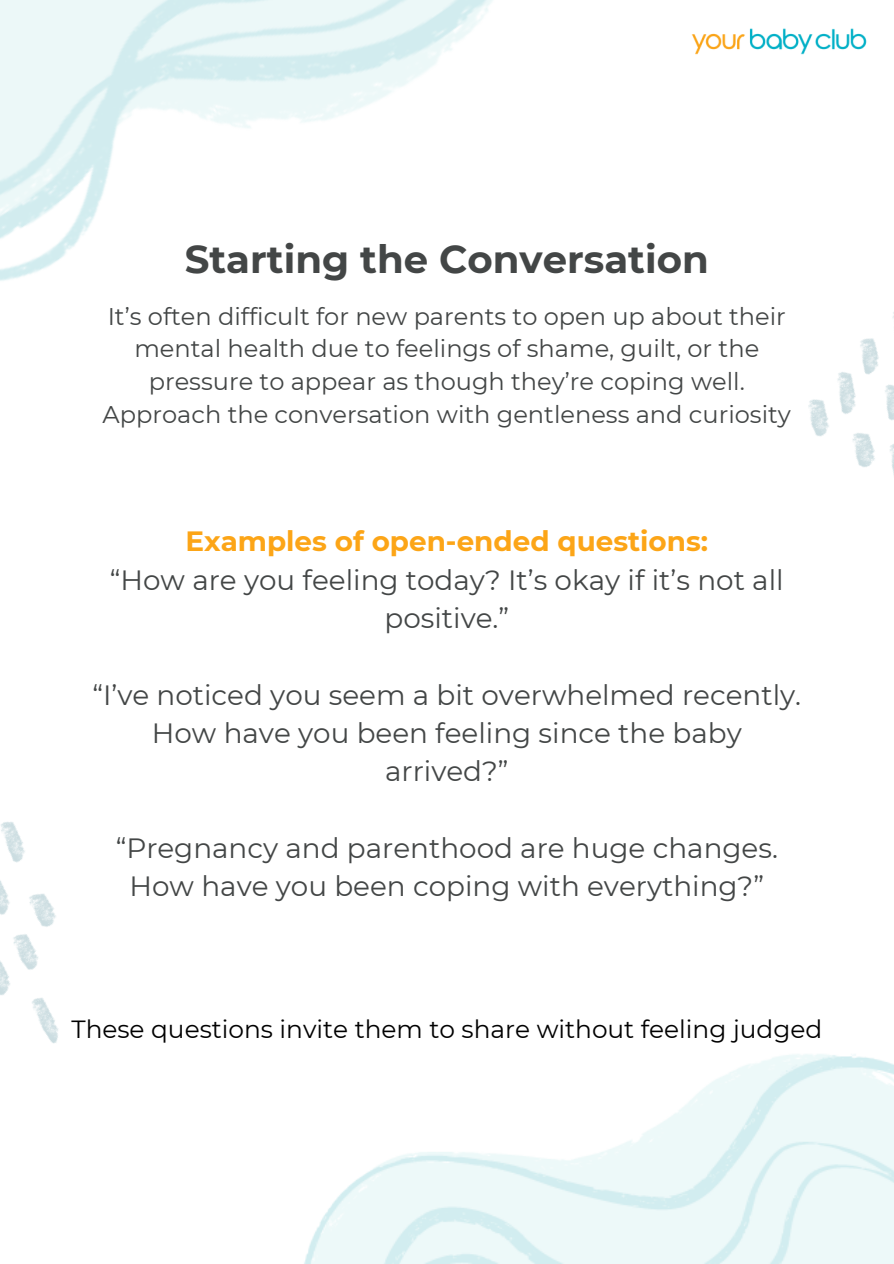
<style>
.page{position:relative;width:894px;height:1264px;background:#fff}
.page>*{position:absolute;margin:0;border:0;box-sizing:border-box;transform-origin:0 0}
.t1{font:700 38.7px "Montserrat";color:#434646}
.t2{font:27.75px/38.2px "Montserrat";color:#434646;text-align:center}
.t3{font:24.75px "Montserrat";color:#000}
.t4{font:24px/32.7px "Montserrat";color:#434646;text-align:center}
.s1{font-weight:700;color:#fca517}
</style>
<div class="page">
<img style="left:304px;top:1054px;width:589px;height:209px">
<img style="left:0;top:0;width:493px;height:281px">
<img style="left:0;top:822px;width:58px;height:222px">
<img style="left:808px;top:317px;width:85px;height:153px">
<img style="left:691px;top:28px;width:176px;height:27px">
<p class="t1" style="left:185px;top:236px;width:525px">Starting the Conversation</p>
<p class="t4" style="left:103px;top:300px;width:689px">It’s often difficult for new parents to open up about their mental health due to feelings of shame, guilt, or the pressure to appear as though they’re coping well.<br>Approach the conversation with gentleness and curiosity</p>
<h1 class="t2" style="left:110px;top:522px;width:675px"><span class="s1">Examples of open-ended questions:<br></span>“How are you feeling today? It’s okay if it’s not all positive.”</h1>
<p class="t2" style="left:92px;top:675px;width:710px">“I’ve noticed you seem a bit overwhelmed recently.<br>How have you been feeling since the baby arrived?”</p>
<h2 class="t2" style="left:116px;top:828px;width:663px">“Pregnancy and parenthood are huge changes.<br>How have you been coping with everything?”</h2>
<h2 class="t3" style="left:71px;top:1014px;width:752px">These questions invite them to share without feeling judged</h2>
</div>
